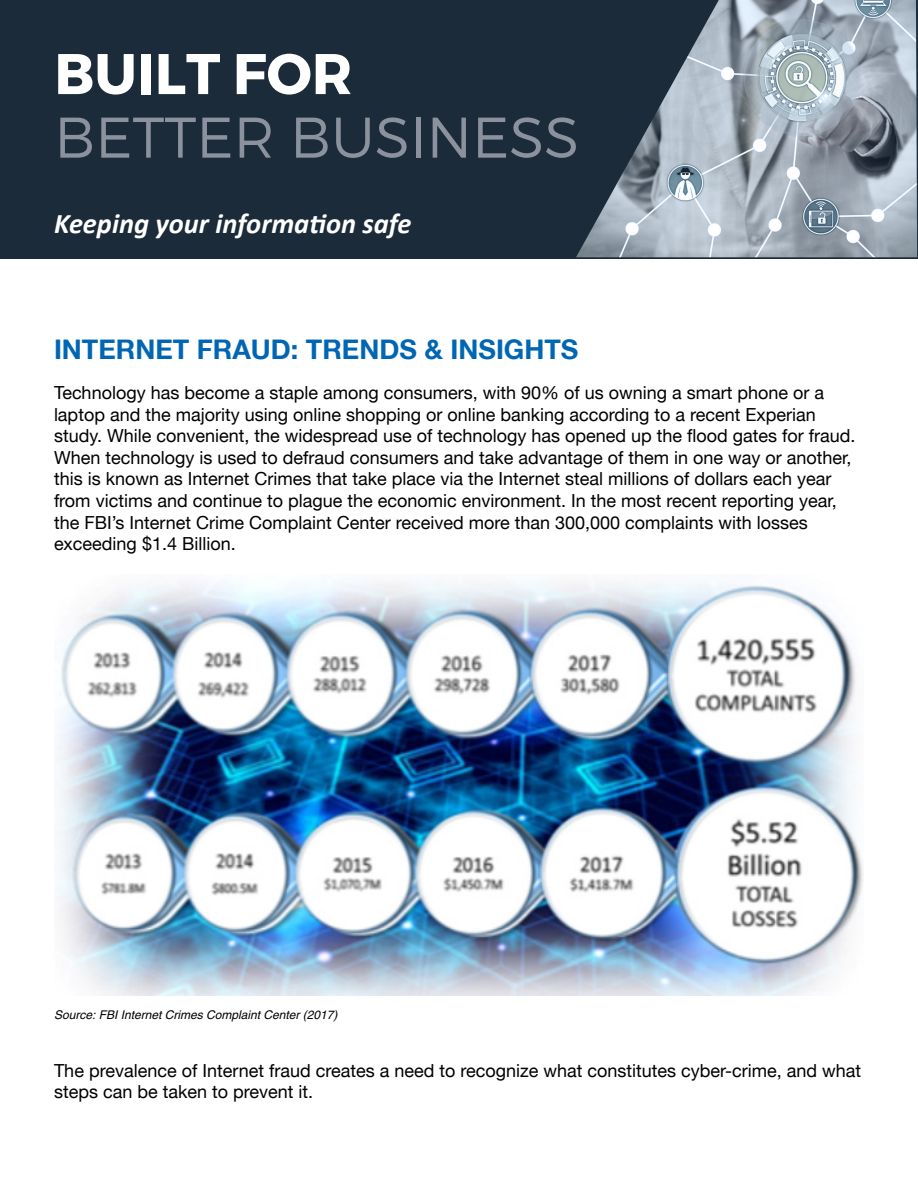
<style>
.page{position:relative;width:918px;height:1188px;background:#fff}
.page>*{position:absolute;margin:0;border:0;box-sizing:border-box;transform-origin:0 0}
.t1{font:300 57.15px "Montserrat";color:#8b929d}
.t2{font:700 57.15px "Montserrat";color:#fff}
.t3{font:italic 700 28.5px "Calibri";color:#fff}
.t4{font:700 27px "Helvetica Neue";color:#0066b3}
.body{font:18px/21.6px "Helvetica Neue";color:#000}
.footnote{font:italic 12px "Helvetica";color:#000}
</style>
<div class="page">
<div style="left:0;top:0;width:918px;height:258px;background:#1c2b39"></div>
<svg style="left:576px;top:0;width:342px;height:258px"></svg>
<img style="left:57px;top:582px;width:806px;height:413px">
<h1 class="t2" style="left:54px;top:38px;width:300px">BUILT FOR</h1>
<h1 class="t1" style="left:54px;top:103px;width:526px">BETTER BUSINESS</h1>
<h2 class="t3" style="left:54px;top:205px;width:359px">Keeping your information safe</h2>
<h1 class="t4" style="left:54px;top:333px;width:526px">INTERNET FRAUD: TRENDS &amp; INSIGHTS</h1>
<p class="body" style="left:54px;top:382px;width:803px">Technology has become a staple among consumers, with 90% of us owning a smart phone or a laptop and the majority using online shopping or online banking according to a recent Experian study. While convenient, the widespread use of technology has opened up the flood gates for fraud.<br>When technology is used to defraud consumers and take advantage of them in one way or another, this is known as Internet Crimes that take place via the Internet steal millions of dollars each year from victims and continue to plague the economic environment. In the most recent reporting year, the FBI’s Internet Crime Complaint Center received more than 300,000 complaints with losses exceeding $1.4 Billion.</p>
<p class="footnote" style="left:54px;top:1008px;width:285px">Source: FBI Internet Crimes Complaint Center (2017)</p>
<p class="body" style="left:54px;top:1059px;width:809px">The prevalence of Internet fraud creates a need to recognize what constitutes cyber-crime, and what steps can be taken to prevent it.</p>
</div>
